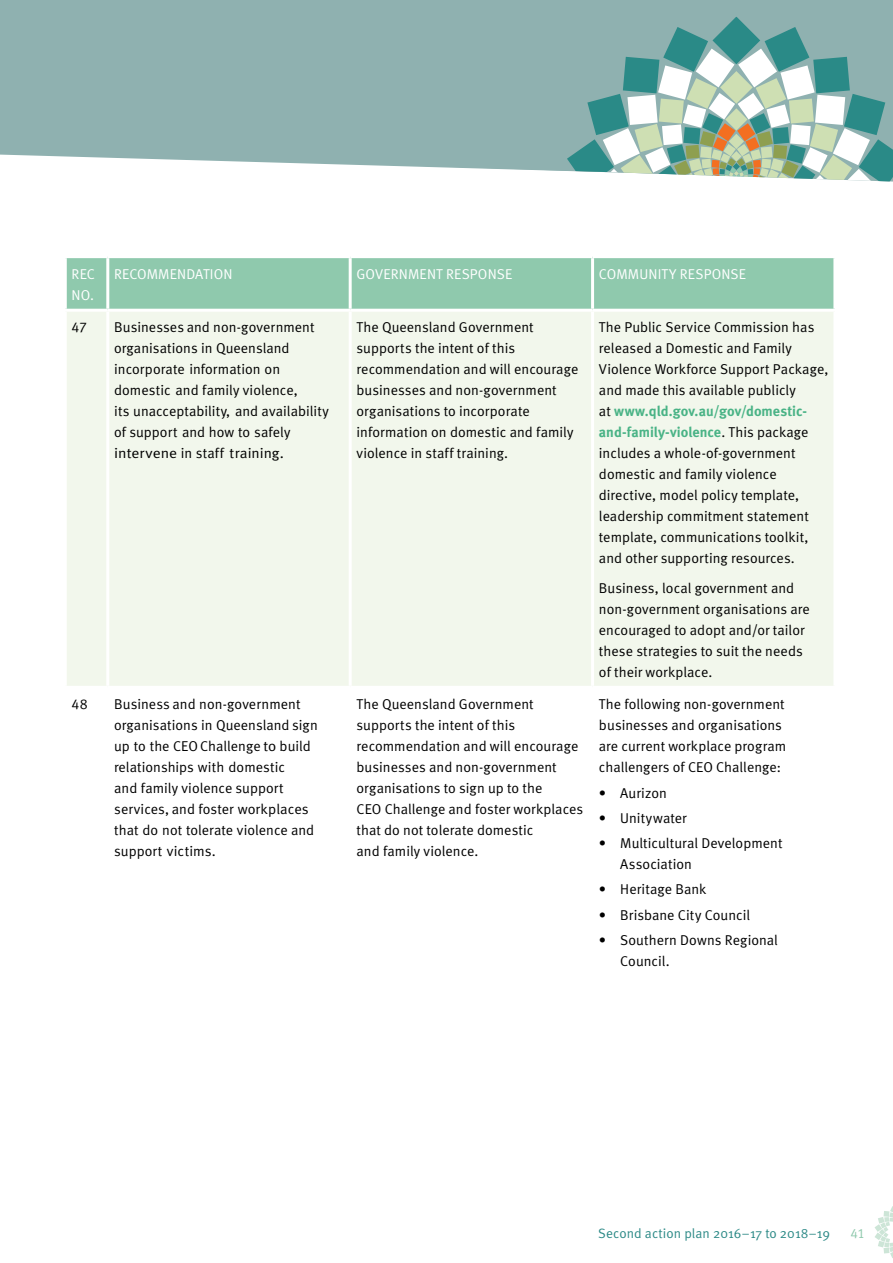
<style>
.page{position:relative;width:893px;height:1263px;background:#fff}
.page>*{position:absolute;margin:0;border:0;box-sizing:border-box;transform-origin:0 0}
.t1{font:14.25px/21px "Meta Normal LF";letter-spacing:.005em;color:#000}
.t2{font:14.25px/21px "Meta Bold LF";color:#4ab386}
.t3{font:14.25px/21px "Meta Normal LF";letter-spacing:.01em;color:#fff}
.t4{font:13.5px "Meta Normal";letter-spacing:.005em;color:#2d8a87}
.t5{font:13.5px "Meta Normal LF";color:#8fc9ad}
.s1{font-family:"Meta Normal LF";color:#000}
</style>
<div class="page">
<svg style="left:874px;top:1206px;width:19px;height:52px"></svg>
<div style="left:0;top:1px;width:893px;height:170px;background:#8fb1b0"></div>
<svg style="left:567px;top:17px;width:326px;height:165px"></svg>
<div style="left:67px;top:258px;width:766px;height:51px;background:#8fc9ad"></div>
<div style="left:67px;top:312px;width:766px;height:374px;background:#f2f7ec"></div>
<hr style="left:106px;top:258px;width:3px;height:51px;background:#fff">
<hr style="left:591px;top:258px;width:3px;height:51px;background:#fff">
<hr style="left:106px;top:312px;width:3px;height:374px;background:#fff">
<hr style="left:591px;top:312px;width:3px;height:374px;background:#fff">
<hr style="left:349px;top:258px;width:3px;height:51px;background:#fff">
<hr style="left:349px;top:312px;width:3px;height:374px;background:#fff">
<p class="t3" style="left:72px;top:263px;width:25px">REC<br>NO.</p>
<p class="t3" style="left:114px;top:263px;width:120px">RECOMMENDATION</p>
<p class="t3" style="left:357px;top:263px;width:157px">GOVERNMENT RESPONSE</p>
<p class="t3" style="left:599px;top:263px;width:149px">COMMUNITY RESPONSE</p>
<p class="t1" style="left:72px;top:316px;width:17px">47</p>
<p class="t1" style="left:114px;top:316px;width:216px">Businesses and non-government organisations in Queensland incorporate information on domestic and family violence,<br>its unacceptability, and availability of support and how to safely intervene in staff training.</p>
<p class="t1" style="left:357px;top:316px;width:223px">The Queensland Government supports the intent of this recommendation and will encourage businesses and non-government organisations to incorporate information on domestic and family violence in staff training.</p>
<p class="t1" style="left:599px;top:317px;width:231px">The Public Service Commission has released a Domestic and Family Violence Workforce Support Package, and made this available publicly</p>
<p class="t2" style="left:599px;top:400px;width:211px"><span class="s1">at</span> www.qld.gov.au/gov/domestic&shy;and-family-violence<span class="s1">. This package</span></p>
<p class="t1" style="left:599px;top:443px;width:211px">includes a whole-of-government domestic and family violence directive, model policy template, leadership commitment statement template, communications toolkit, and other supporting resources.</p>
<p class="t1" style="left:599px;top:577px;width:212px">Business, local government and non-government organisations are encouraged to adopt and/or tailor these strategies to suit the needs of their workplace.</p>
<p class="t1" style="left:72px;top:694px;width:18px">48</p>
<p class="t1" style="left:114px;top:694px;width:205px">Business and non-government organisations in Queensland sign up to the CEO Challenge to build relationships with domestic<br>and family violence support services, and foster workplaces that do not tolerate violence and support victims.</p>
<p class="t1" style="left:357px;top:694px;width:228px">The Queensland Government supports the intent of this recommendation and will encourage businesses and non-government organisations to sign up to the<br>CEO Challenge and foster workplaces that do not tolerate domestic<br>and family violence.</p>
<p class="t1" style="left:599px;top:694px;width:189px">The following non-government businesses and organisations are current workplace program challengers of CEO Challenge:</p>
<p class="t1" style="left:599px;top:782px;width:69px">• Aurizon</p>
<p class="t1" style="left:599px;top:807px;width:89px">• Unitywater</p>
<p class="t1" style="left:620px;top:832px;width:164px;text-indent:-21px">• Multicultural Development<br>Association</p>
<p class="t1" style="left:599px;top:879px;width:109px">• Heritage Bank</p>
<p class="t1" style="left:599px;top:904px;width:153px">• Brisbane City Council</p>
<p class="t1" style="left:620px;top:929px;width:159px;text-indent:-21px">• Southern Downs Regional<br>Council.</p>
<p class="t4" style="left:598px;top:1225px;width:233px">Second action plan 2016–17 to 2018–19</p>
<p class="t5" style="left:850px;top:1225px;width:16px">41</p>
</div>
